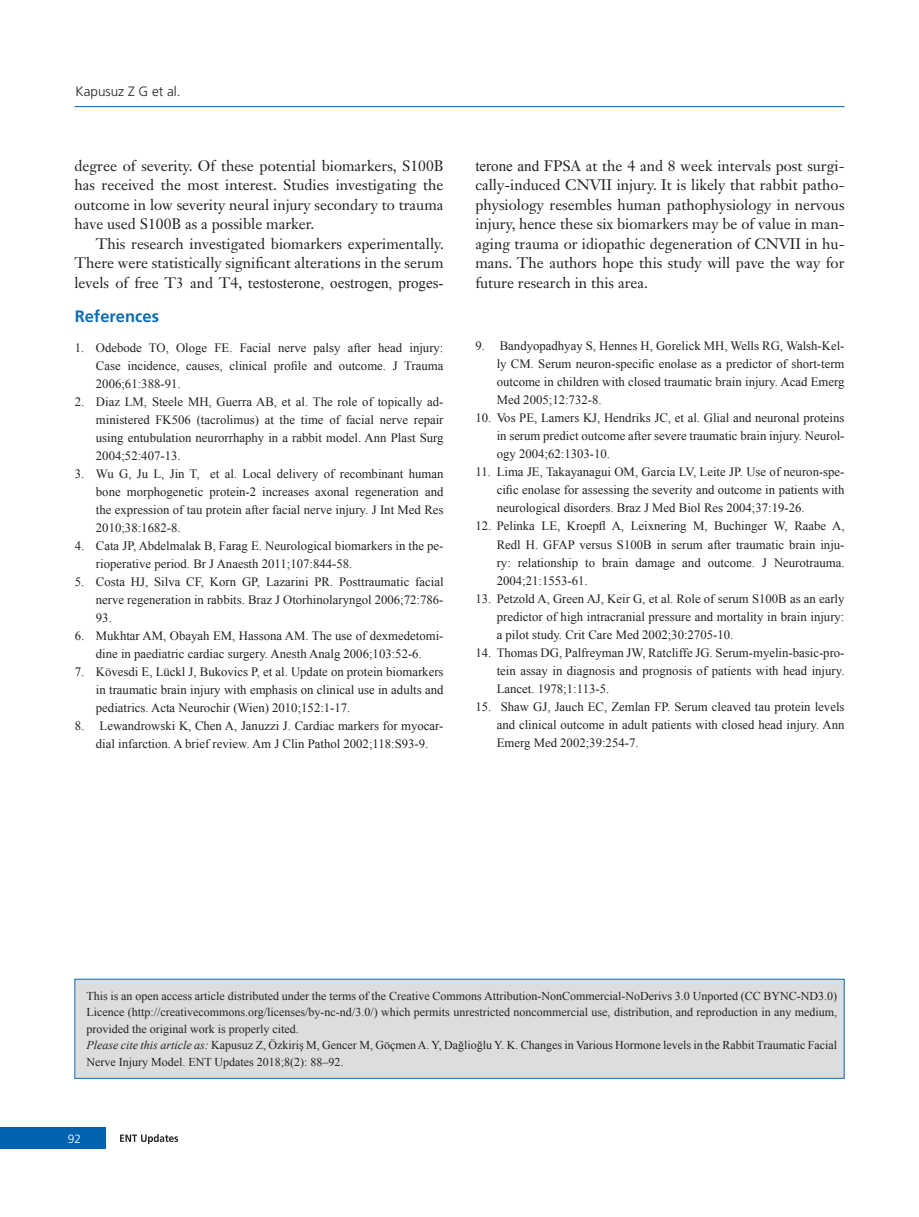
<style>
.page{position:relative;width:919px;height:1217px;background:#fff}
.page>*{position:absolute;margin:0;border:0;box-sizing:border-box;transform-origin:0 0}
.t1{font:16.5px "Frutiger Bold Tr";color:#0d6cb6}
.t2{font:15px/19.5px "Janson Text LT Std";color:#231f20;text-align:justify}
.t3{font:15px "Times New Roman";color:#231f20}
.t4{font:13.5px "Frutiger Tr Light Nr";color:#231f20}
.t5{font:12.75px/18px "Times New Roman";color:#231f20;text-align:justify}
.t6{font:12px/16.5px "Times New Roman";color:#231f20}
.t7{font:12px "Frutiger Tr Light Nr";color:#fff}
.s1{font-family:"Janson Text LT Std"}
.s2{font-family:"Times New Roman"}
.s3{font-style:italic}
</style>
<div class="page">
<hr style="left:74px;top:106px;width:770px;height:1px;background:#0063b0">
<div style="left:0;top:1127px;width:106px;height:21px;background:#0063b0"></div>
<svg style="left:120px;top:1134px;width:58px;height:9px"></svg>
<div style="left:75px;top:978px;width:769px;height:99px;background:#dcdddf"></div>
<div style="left:74px;top:978px;width:770px;height:100px;border:1px solid #0d6cb6"></div>
<p class="t4" style="left:75px;top:84px;width:107px">Kapusuz Z G et al.</p>
<p class="t2" style="left:74px;top:156px;width:370px">degree of severity. Of these potential biomarkers, S100B has received the most interest. Studies investigating the outcome in low severity neural injury secondary to trauma have used S100B as a possible marker.</p>
<p class="t2" style="left:74px;top:234px;width:371px;text-align:right">This research investigated biomarkers experimentally.<br>There were statistically significant alterations in the serum</p>
<p class="t3" style="left:74px;top:273px;width:370px"><span class="s1">levels of free T3 and T4, t</span>estosterone, oestrogen, proges-</p>
<p class="t1" style="left:75px;top:306px;width:86px">References</p>
<p class="t5" style="left:96px;top:338px;width:349px;text-indent:-21px">1. Odebode TO, Ologe FE. Facial nerve palsy after head injury:<br>Case incidence, causes, clinical profile and outcome. J Trauma 2006;61:388-91.</p>
<p class="t5" style="left:96px;top:392px;width:349px;text-indent:-21px">2. Diaz LM, Steele MH, Guerra AB, et al. The role of topically ad&shy;ministered FK506 (tacrolimus) at the time of facial nerve repair using entubulation neurorrhaphy in a rabbit model. Ann Plast Surg 2004;52:407-13.</p>
<p class="t5" style="left:96px;top:464px;width:349px;text-indent:-21px">3. Wu G, Ju L, Jin T, et al. Local delivery of recombinant human bone morphogenetic protein-2 increases axonal regeneration and the expression of tau protein after facial nerve injury. J Int Med Res 2010;38:1682-8.</p>
<p class="t5" style="left:96px;top:536px;width:349px;text-indent:-21px">4. Cata JP, Abdelmalak B, Farag E. Neurological biomarkers in the pe&shy;rioperative period. Br J Anaesth 2011;107:844-58.</p>
<p class="t5" style="left:96px;top:572px;width:349px;text-indent:-21px">5. Costa HJ, Silva CF, Korn GP, Lazarini PR. Posttraumatic facial nerve regeneration in rabbits. Braz J Otorhinolaryngol 2006;72:786- 93.</p>
<p class="t5" style="left:75px;top:626px;width:370px;text-align:center">6. Mukhtar AM, Obayah EM, Hassona AM. The use of dexmedetomi&shy;dine in paediatric cardiac surgery. Anesth Analg 2006;103:52-6.</p>
<p class="t5" style="left:96px;top:662px;width:349px;text-indent:-21px">7. Kövesdi E, Lückl J, Bukovics P, et al. Update on protein biomarkers in traumatic brain injury with emphasis on clinical use in adults and pediatrics. Acta Neurochir (Wien) 2010;152:1-17.</p>
<p class="t5" style="left:75px;top:716px;width:370px;text-align:center">8. Lewandrowski K, Chen A, Januzzi J. Cardiac markers for myocar&shy;dial infarction. A brief review. Am J Clin Pathol 2002;118:S93-9.</p>
<p class="t2" style="left:475px;top:156px;width:370px"><span class="s2">terone and</span> FPSA at the 4 and 8 week intervals post surgi&shy;cally-induced CNVII injury. It is likely that rabbit patho&shy;physiology resembles human pathophysiology in nervous injury, hence these six biomarkers may be of value in man&shy;aging trauma or idiopathic degeneration of CNVII in hu&shy;mans. The authors hope this study will pave the way for future research in this area.</p>
<p class="t5" style="left:496px;top:337px;width:349px;text-indent:-21px">9. Bandyopadhyay S, Hennes H, Gorelick MH, Wells RG, Walsh-Kel&shy;ly CM. Serum neuron-specific enolase as a predictor of short-term outcome in children with closed traumatic brain injury. Acad Emerg Med 2005;12:732-8.</p>
<p class="t5" style="left:496px;top:409px;width:349px;text-indent:-21px">10. Vos PE, Lamers KJ, Hendriks JC, et al. Glial and neuronal proteins in serum predict outcome after severe traumatic brain injury. Neurol&shy;ogy 2004;62:1303-10.</p>
<p class="t5" style="left:496px;top:463px;width:349px;text-indent:-21px">11. Lima JE, Takayanagui OM, Garcia LV, Leite JP. Use of neuron-spe&shy;cific enolase for assessing the severity and outcome in patients with neurological disorders. Braz J Med Biol Res 2004;37:19-26.</p>
<p class="t5" style="left:496px;top:517px;width:349px;text-indent:-21px">12. Pelinka LE, Kroepfl A, Leixnering M, Buchinger W, Raabe A, Redl H. GFAP versus S100B in serum after traumatic brain inju&shy;ry: relationship to brain damage and outcome. J Neurotrauma.<br>2004;21:1553-61.</p>
<p class="t5" style="left:496px;top:589px;width:349px;text-indent:-21px">13. Petzold A, Green AJ, Keir G, et al. Role of serum S100B as an early predictor of high intracranial pressure and mortality in brain injury: a pilot study. Crit Care Med 2002;30:2705-10.</p>
<p class="t5" style="left:496px;top:643px;width:349px;text-indent:-21px">14. Thomas DG, Palfreyman JW, Ratcliffe JG. Serum-myelin-basic-pro&shy;tein assay in diagnosis and prognosis of patients with head injury.<br>Lancet. 1978;1:113-5.</p>
<p class="t5" style="left:496px;top:697px;width:349px;text-indent:-21px">15. Shaw GJ, Jauch EC, Zemlan FP. Serum cleaved tau protein levels and clinical outcome in adult patients with closed head injury. Ann Emerg Med 2002;39:254-7.</p>
<p class="t6" style="left:86px;top:986px;width:752px">This is an open access article distributed under the terms of the Creative Commons Attribution-NonCommercial-NoDerivs 3.0 Unported (CC BYNC-ND3.0)<br>Licence (http://creativecommons.org/licenses/by-nc-nd/3.0/) which permits unrestricted noncommercial use, distribution, and reproduction in any medium, provided the original work is properly cited.<br><span class="s3">Please cite this article as:</span> Kapusuz Z, Özkiriş M, Gencer M, Göçmen A. Y, Dağlioğlu Y. K. Changes in Various Hormone levels in the Rabbit Traumatic Facial Nerve Injury Model. ENT Updates 2018;8(2): 88–92.</p>
<p class="t7" style="left:68px;top:1131px;width:15px">92</p>
</div>
